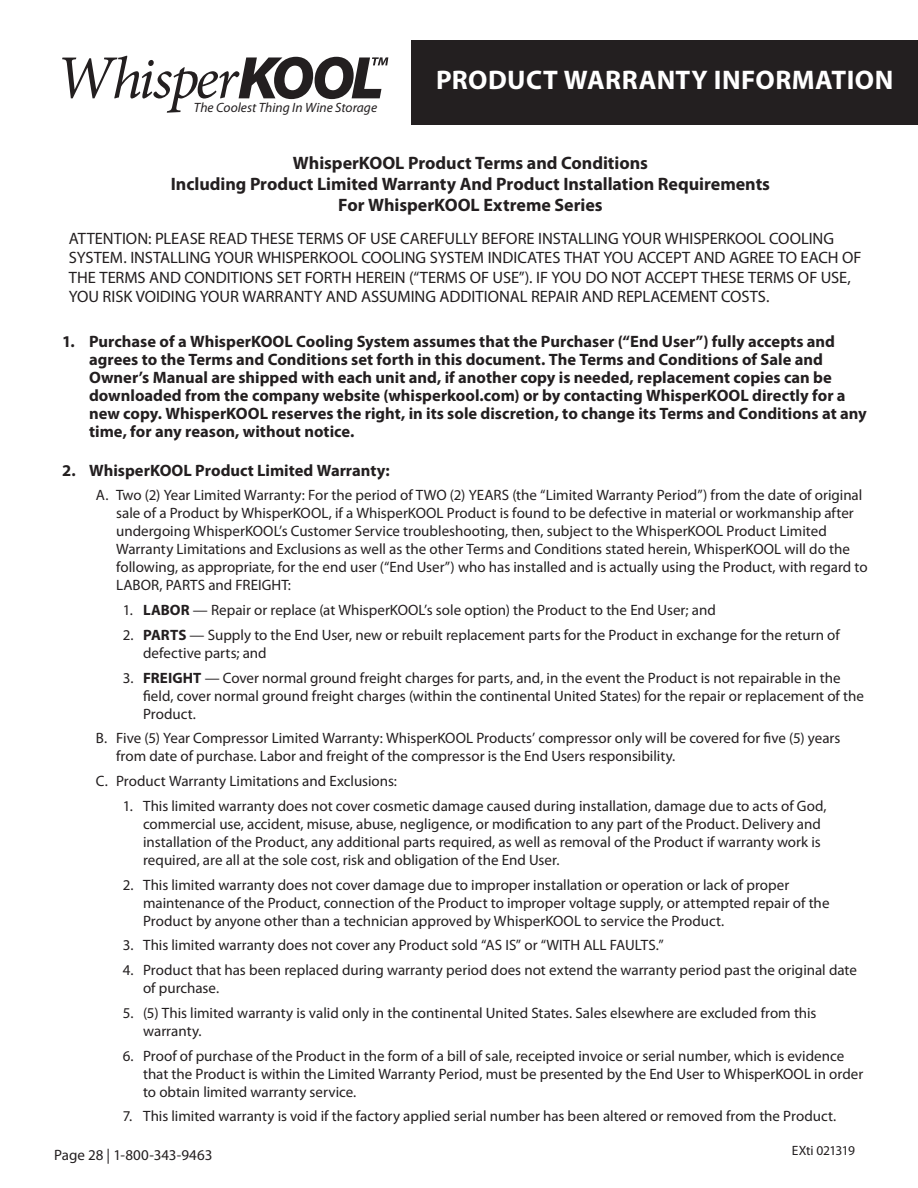
<style>
.page{position:relative;width:918px;height:1188px;background:#fff}
.page>*{position:absolute;margin:0;border:0;box-sizing:border-box;transform-origin:0 0}
.head{font:700 27px "Myriad Pro";letter-spacing:.02em;color:#fff}
.center_bold{font:700 18px "Myriad Pro";letter-spacing:-.005em;color:#231f20}
.Warranty_-_number_bo{font:700 16.5px/18px "Myriad Pro";color:#231f20}
.body_text{font:16.5px/19.5px "Myriad Pro";letter-spacing:-.005em;color:#231f20}
.Warranty_-_alpha_tex{font:15px/18px "Myriad Pro";color:#231f20}
.t1{font:italic 13.5px "Myriad Pro";letter-spacing:.005em;color:#231f20}
.t2{font:13.5px "Myriad Pro";letter-spacing:-.035em;color:#231f20}
.s1{font-weight:700}
</style>
<div class="page">
<div style="left:411px;top:40px;width:507px;height:85px;background:#231f20"></div>
<svg style="left:62px;top:56px;width:326px;height:57px"></svg>
<p class="t1" style="left:194px;top:99px;width:185px">The Coolest Thing In Wine Storage</p>
<p class="head" style="left:436px;top:63px;width:459px">PRODUCT WARRANTY INFORMATION</p>
<p class="center_bold" style="left:293px;top:151px;width:357px">WhisperKOOL Product Terms and Conditions</p>
<p class="center_bold" style="left:171px;top:172px;width:601px">Including Product Limited Warranty And Product Installation Requirements</p>
<p class="center_bold" style="left:338px;top:193px;width:266px">For WhisperKOOL Extreme Series</p>
<p class="body_text" style="left:69px;top:228px;width:794px">ATTENTION: PLEASE READ THESE TERMS OF USE CAREFULLY BEFORE INSTALLING YOUR WHISPERKOOL COOLING SYSTEM. INSTALLING YOUR WHISPERKOOL COOLING SYSTEM INDICATES THAT YOU ACCEPT AND AGREE TO EACH OF THE TERMS AND CONDITIONS SET FORTH HEREIN (“TERMS OF USE”). IF YOU DO NOT ACCEPT THESE TERMS OF USE, YOU RISK VOIDING YOUR WARRANTY AND ASSUMING ADDITIONAL REPAIR AND REPLACEMENT COSTS.</p>
<p class="Warranty_-_number_bo" style="left:89px;top:332px;width:779px;text-indent:-27px">1. Purchase of a WhisperKOOL Cooling System assumes that the Purchaser (“End User”) fully accepts and agrees to the Terms and Conditions set forth in this document. The Terms and Conditions of Sale and Owner’s Manual are shipped with each unit and, if another copy is needed, replacement copies can be downloaded from the company website (whisperkool.com) or by contacting WhisperKOOL directly for a new copy. WhisperKOOL reserves the right, in its sole discretion, to change its Terms and Conditions at any time, for any reason, without notice.</p>
<p class="Warranty_-_number_bo" style="left:62px;top:461px;width:329px">2. WhisperKOOL Product Limited Warranty:</p>
<p class="Warranty_-_alpha_tex" style="left:116px;top:486px;width:753px;text-indent:-20px">A. Two (2) Year Limited Warranty: For the period of TWO (2) YEARS (the “Limited Warranty Period”) from the date of original sale of a Product by WhisperKOOL, if a WhisperKOOL Product is found to be defective in material or workmanship after undergoing WhisperKOOL’s Customer Service troubleshooting, then, subject to the WhisperKOOL Product Limited Warranty Limitations and Exclusions as well as the other Terms and Conditions stated herein, WhisperKOOL will do the following, as appropriate, for the end user (“End User”) who has installed and is actually using the Product, with regard to LABOR, PARTS and FREIGHT:</p>
<p class="Warranty_-_alpha_tex" style="left:123px;top:601px;width:595px">1. <span class="s1">LABOR</span> — Repair or replace (at WhisperKOOL’s sole option) the Product to the End User; and</p>
<p class="Warranty_-_alpha_tex" style="left:143px;top:626px;width:698px;text-indent:-20px">2. <span class="s1">PARTS</span> — Supply to the End User, new or rebuilt replacement parts for the Product in exchange for the return of defective parts; and</p>
<p class="Warranty_-_alpha_tex" style="left:143px;top:668px;width:722px;text-indent:-20px">3. <span class="s1">FREIGHT</span> — Cover normal ground freight charges for parts, and, in the event the Product is not repairable in the field, cover normal ground freight charges (within the continental United States) for the repair or replacement of the<br>Product.</p>
<p class="Warranty_-_alpha_tex" style="left:116px;top:729px;width:726px;text-indent:-20px">B. Five (5) Year Compressor Limited Warranty: WhisperKOOL Products’ compressor only will be covered for five (5) years from date of purchase. Labor and freight of the compressor is the End Users responsibility.</p>
<p class="Warranty_-_alpha_tex" style="left:96px;top:772px;width:303px">C. Product Warranty Limitations and Exclusions:</p>
<p class="Warranty_-_alpha_tex" style="left:143px;top:797px;width:685px;text-indent:-20px">1. This limited warranty does not cover cosmetic damage caused during installation, damage due to acts of God, commercial use, accident, misuse, abuse, negligence, or modification to any part of the Product. Delivery and installation of the Product, any additional parts required, as well as removal of the Product if warranty work is required, are all at the sole cost, risk and obligation of the End User.</p>
<p class="Warranty_-_alpha_tex" style="left:143px;top:875px;width:688px;text-indent:-20px">2. This limited warranty does not cover damage due to improper installation or operation or lack of proper maintenance of the Product, connection of the Product to improper voltage supply, or attempted repair of the<br>Product by anyone other than a technician approved by WhisperKOOL to service the Product.</p>
<p class="Warranty_-_alpha_tex" style="left:123px;top:936px;width:543px">3. This limited warranty does not cover any Product sold “AS IS” or “WITH ALL FAULTS.”</p>
<p class="Warranty_-_alpha_tex" style="left:143px;top:961px;width:715px;text-indent:-20px">4. Product that has been replaced during warranty period does not extend the warranty period past the original date of purchase.</p>
<p class="Warranty_-_alpha_tex" style="left:143px;top:1004px;width:675px;text-indent:-20px">5. (5) This limited warranty is valid only in the continental United States. Sales elsewhere are excluded from this warranty.</p>
<p class="Warranty_-_alpha_tex" style="left:143px;top:1046px;width:722px;text-indent:-20px">6. Proof of purchase of the Product in the form of a bill of sale, receipted invoice or serial number, which is evidence that the Product is within the Limited Warranty Period, must be presented by the End User to WhisperKOOL in order to obtain limited warranty service.</p>
<p class="Warranty_-_alpha_tex" style="left:123px;top:1107px;width:715px">7. This limited warranty is void if the factory applied serial number has been altered or removed from the Product.</p>
<p class="Warranty_-_alpha_tex" style="left:54px;top:1146px;width:160px">Page 28 | 1-800-343-9463</p>
<p class="t2" style="left:792px;top:1142px;width:65px">EXti 021319</p>
</div>
